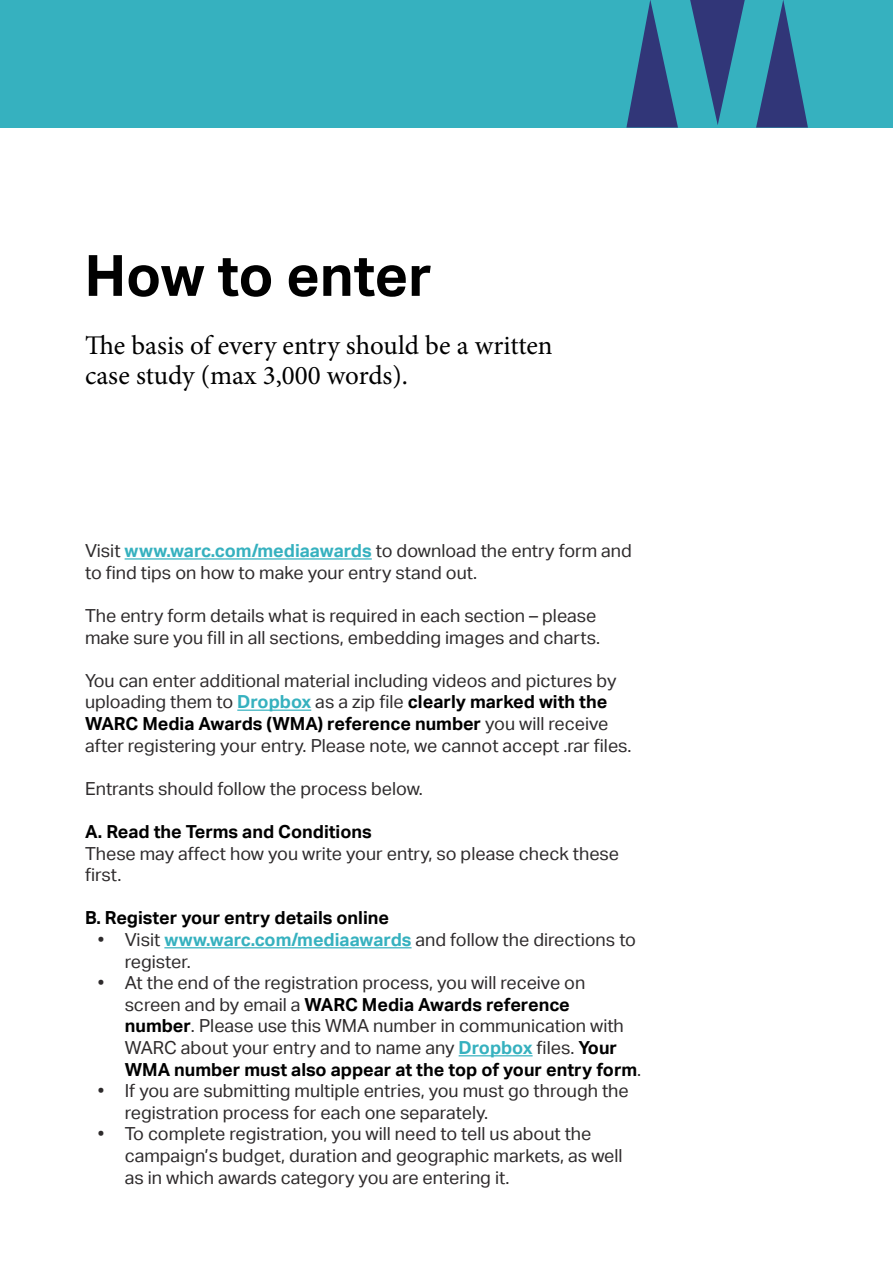
<style>
.page{position:relative;width:893px;height:1263px;background:#fff}
.page>*{position:absolute;margin:0;border:0;box-sizing:border-box;transform-origin:0 0}
.t1{font:700 57px "Aktiv Grotesk";color:#000}
.t2{font:27px/30px "Minion Pro";color:#000}
.t3{font:18px/21.6px "Aktiv Grotesk";color:#2e2b2c}
.t4{font:700 18px "Aktiv Grotesk";color:#000}
.s1{font-weight:700;color:#36b1bf}
.s2{font-weight:700;color:#000}
</style>
<div class="page">
<div style="left:0;top:0;width:893px;height:128px;background:#36b1bf"></div>
<svg style="left:626px;top:0;width:52px;height:128px"></svg>
<svg style="left:756px;top:0;width:52px;height:128px"></svg>
<svg style="left:690px;top:0;width:55px;height:125px"></svg>
<hr style="left:125px;top:558px;width:247px;height:1px;background:#36b1bf">
<hr style="left:237px;top:709px;width:74px;height:2px;background:#36b1bf">
<hr style="left:164px;top:947px;width:248px;height:1px;background:#36b1bf">
<hr style="left:459px;top:1055px;width:74px;height:1px;background:#36b1bf">
<h1 class="t1" style="left:85px;top:243px;width:349px">How to enter</h1>
<h2 class="t2" style="left:85px;top:331px;width:469px">The basis of every entry should be a written case study (max 3,000 words).</h2>
<p class="t3" style="left:85px;top:540px;width:548px">Visit <span class="s1">www.warc.com/mediaawards</span> to download the entry form and to find tips on how to make your entry stand out.</p>
<p class="t3" style="left:85px;top:605px;width:517px">The entry form details what is required in each section – please make sure you fill in all sections, embedding images and charts.</p>
<p class="t3" style="left:85px;top:670px;width:548px">You can enter additional material including videos and pictures by uploading them to <span class="s1">Dropbox</span> as a zip file <span class="s2">clearly marked with the WARC Media Awards (WMA) reference number</span> you will receive after registering your entry. Please note, we cannot accept .rar files.</p>
<p class="t3" style="left:85px;top:778px;width:339px">Entrants should follow the process below.</p>
<p class="t4" style="left:85px;top:821px;width:288px">A. Read the Terms and Conditions</p>
<p class="t3" style="left:85px;top:842px;width:535px">These may affect how you write your entry, so please check these first.</p>
<p class="t4" style="left:85px;top:908px;width:305px">B. Register your entry details online</p>
<p class="t3" style="left:125px;top:929px;width:513px;text-indent:-27px">• Visit <span class="s1">www.warc.com/mediaawards</span> and follow the directions to register.</p>
<p class="t3" style="left:125px;top:972px;width:518px;text-indent:-27px">• At the end of the registration process, you will receive on screen and by email a <span class="s2">WARC Media Awards reference number</span>. Please use this WMA number in communication with WARC about your entry and to name any <span class="s1">Dropbox</span> files. <span class="s2">Your WMA number must also appear at the top of your entry form</span>.</p>
<p class="t3" style="left:125px;top:1080px;width:505px;text-indent:-27px">• If you are submitting multiple entries, you must go through the registration process for each one separately.</p>
<p class="t3" style="left:125px;top:1123px;width:499px;text-indent:-27px">• To complete registration, you will need to tell us about the campaign’s budget, duration and geographic markets, as well as in which awards category you are entering it.</p>
</div>
